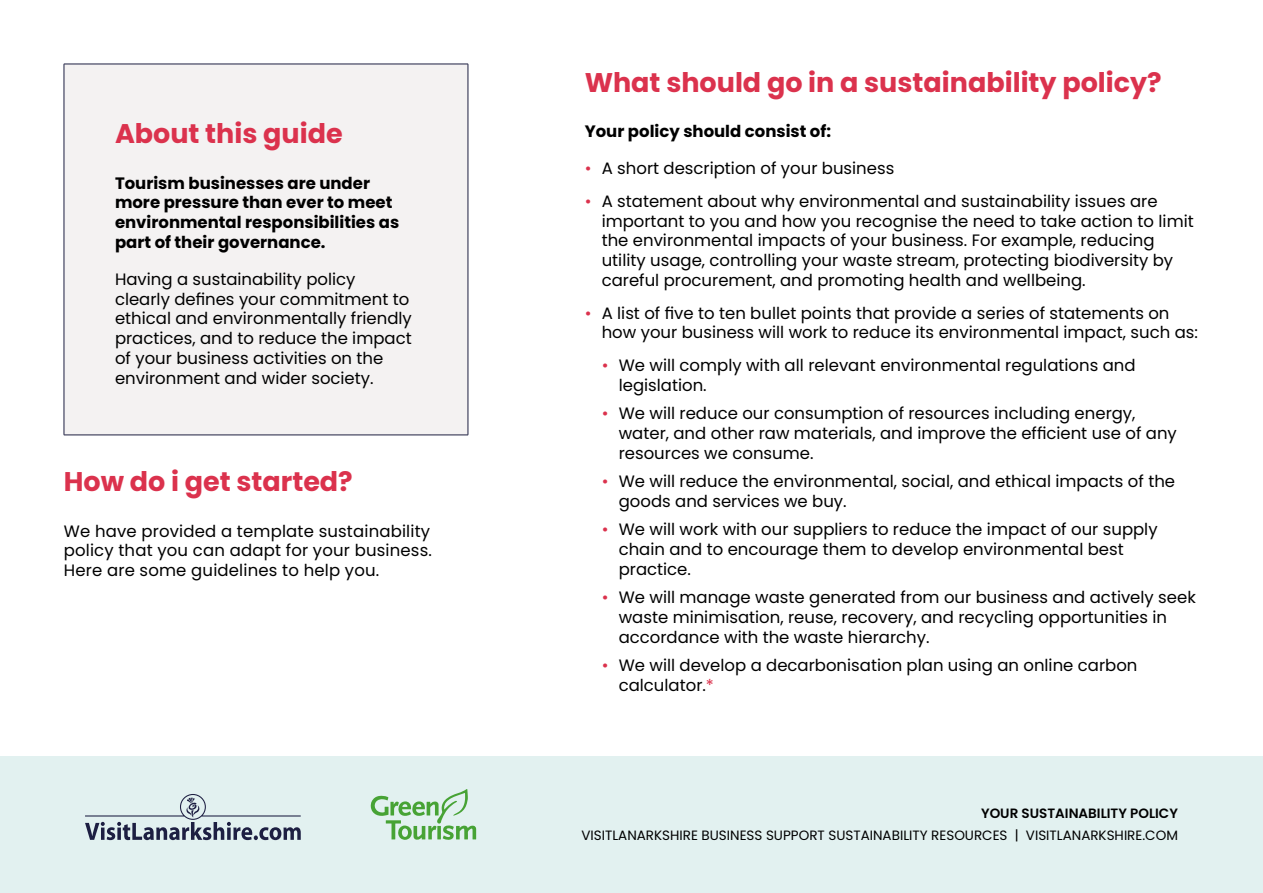
<style>
.page{position:relative;width:1263px;height:893px;background:#fff}
.page>*{position:absolute;margin:0;border:0;box-sizing:border-box;transform-origin:0 0}
.t1{font:700 27px "Poppins";color:#db324d}
.t2{font:16.5px/19.8px "Poppins";color:#000}
.t3{font:700 16.5px/19.8px "Poppins";color:#000}
.t4{font:13.5px "Poppins";color:#000}
.t5{font:600 13.5px "Poppins";color:#000}
.s1{color:#db324d}
</style>
<div class="page">
<div style="left:0;top:757px;width:1263px;height:136px;background:#e2f1f0"></div>
<svg style="left:371px;top:789px;width:105px;height:51px"></svg>
<svg style="left:85px;top:794px;width:216px;height:46px"></svg>
<div style="left:64px;top:64px;width:404px;height:371px;background:#f4f2f2"></div>
<hr style="left:64px;top:64px;width:404px;height:1px;background:#1d1f41">
<hr style="left:64px;top:64px;width:1px;height:371px;background:#1d1f41">
<hr style="left:468px;top:64px;width:1px;height:371px;background:#1d1f41">
<hr style="left:64px;top:435px;width:404px;height:1px;background:#1d1f41">
<h1 class="t1" style="left:115px;top:118px;width:229px">About this guide</h1>
<p class="t3" style="left:115px;top:173px;width:286px">Tourism businesses are under more pressure than ever to meet environmental responsibilities as part of their governance.</p>
<p class="t2" style="left:115px;top:269px;width:298px">Having a sustainability policy clearly defines your commitment to ethical and environmentally friendly practices, and to reduce the impact of your business activities on the environment and wider society.</p>
<h1 class="t1" style="left:64px;top:466px;width:291px">How do i get started?</h1>
<p class="t2" style="left:64px;top:521px;width:370px;text-align:justify">We have provided a template sustainability policy that you can adapt for your business.<br>Here are some guidelines to help you.</p>
<h1 class="t1" style="left:585px;top:67px;width:578px">What should go in a sustainability policy?</h1>
<p class="t3" style="left:585px;top:122px;width:248px">Your policy should consist of:</p>
<p class="t2" style="left:585px;top:159px;width:311px"><span class="s1">•</span> A short description of your business</p>
<p class="t2" style="left:602px;top:191px;width:593px;text-indent:-17px"><span class="s1">•</span> A statement about why environmental and sustainability issues are important to you and how you recognise the need to take action to limit the environmental impacts of your business. For example, reducing utility usage, controlling your waste stream, protecting biodiversity by careful procurement, and promoting health and wellbeing.</p>
<p class="t2" style="left:602px;top:303px;width:598px;text-indent:-17px"><span class="s1">•</span> A list of five to ten bullet points that provide a series of statements on how your business will work to reduce its environmental impact, such as:</p>
<p class="t2" style="left:619px;top:355px;width:518px;text-indent:-17px"><span class="s1">•</span> We will comply with all relevant environmental regulations and legislation.</p>
<p class="t2" style="left:619px;top:403px;width:560px;text-indent:-17px"><span class="s1">•</span> We will reduce our consumption of resources including energy, water, and other raw materials, and improve the efficient use of any resources we consume.</p>
<p class="t2" style="left:619px;top:471px;width:558px;text-indent:-17px"><span class="s1">•</span> We will reduce the environmental, social, and ethical impacts of the goods and services we buy.</p>
<p class="t2" style="left:619px;top:519px;width:540px;text-indent:-17px"><span class="s1">•</span> We will work with our suppliers to reduce the impact of our supply chain and to encourage them to develop environmental best practice.</p>
<p class="t2" style="left:619px;top:587px;width:579px;text-indent:-17px"><span class="s1">•</span> We will manage waste generated from our business and actively seek waste minimisation, reuse, recovery, and recycling opportunities in accordance with the waste hierarchy.</p>
<p class="t2" style="left:619px;top:655px;width:520px;text-indent:-17px"><span class="s1">•</span> We will develop a decarbonisation plan using an online carbon calculator.<span class="s1">*</span></p>
<p class="t5" style="left:981px;top:805px;width:198px">YOUR SUSTAINABILITY POLICY</p>
<p class="t4" style="left:581px;top:827px;width:598px">VISITLANARKSHIRE BUSINESS SUPPORT SUSTAINABILITY RESOURCES | VISITLANARKSHIRE.COM</p>
</div>
